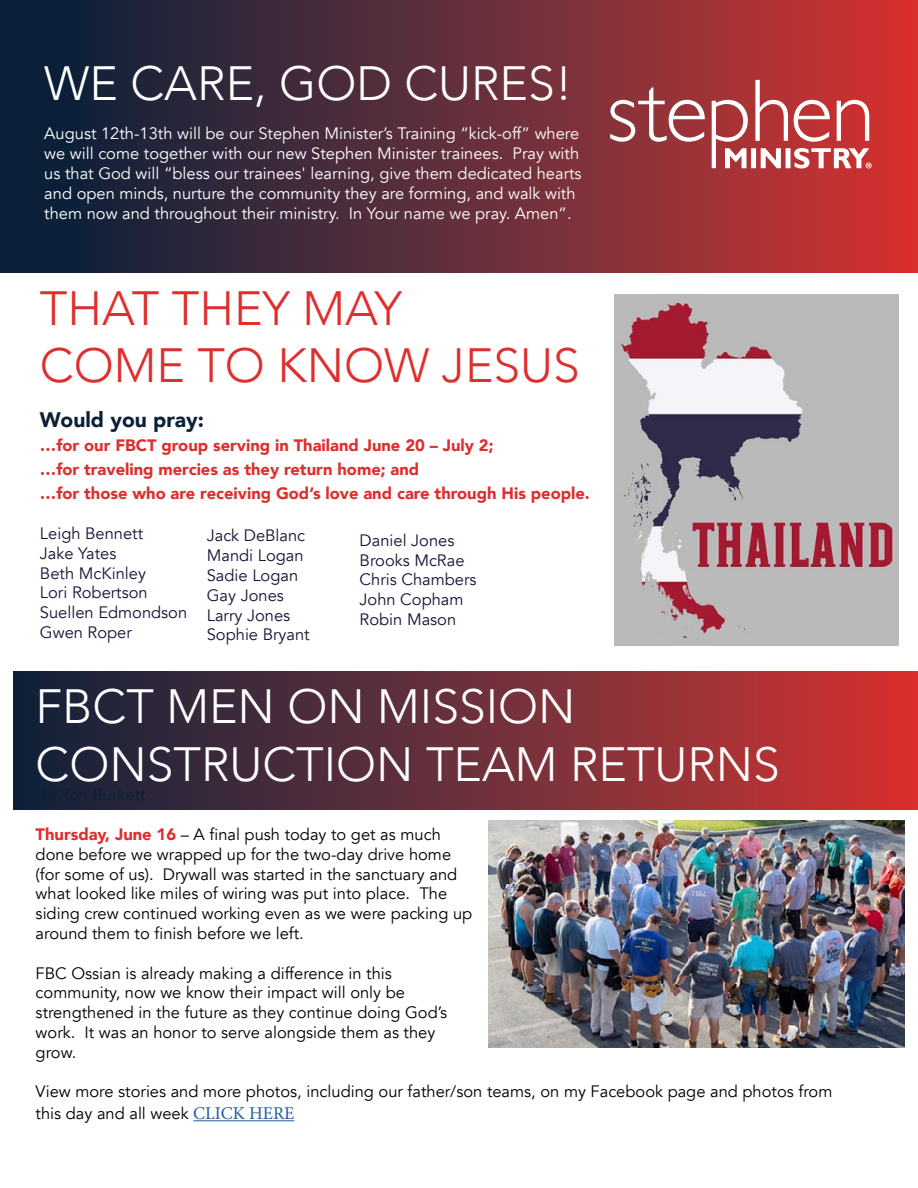
<style>
.page{position:relative;width:918px;height:1188px;background:#fff}
.page>*{position:absolute;margin:0;border:0;box-sizing:border-box;transform-origin:0 0}
.t1{font:300 48px/57.6px "Avenir";color:#fff}
.t2{font:300 48px/57.6px "Avenir";color:#de2e2d}
.t3{font:900 21px "Avenir";color:#0b2038}
.t4{font:16.5px/19.8px "Avenir";color:#000}
.t5{font:16.5px/19.8px "Avenir";color:#fff}
.t6{font:16.5px/19.8px "Avenir";color:#141537}
.t7{font:900 16.5px/24px "Avenir";color:#de2e2d}
.t8{font:italic 16.5px "Avenir";color:#0b2038}
.s1{font-weight:900;color:#de2e2d}
.s2{font-family:"Minion Pro";font-size:18px;color:#215e9e}
</style>
<div class="page">
<div style="left:14px;top:672px;width:904px;height:138px;background:linear-gradient(to right,#0b253e,#d23633)"></div>
<div style="left:0;top:0;width:918px;height:272px;background:linear-gradient(to right,#00223d,#d13634)"></div>
<svg style="left:610px;top:80px;width:262px;height:88px"></svg>
<hr style="left:193px;top:1120px;width:101px;height:1px;background:#215e9e">
<img style="left:489px;top:820px;width:415px;height:228px">
<img style="left:615px;top:294px;width:283px;height:351px">
<h1 class="t1" style="left:44px;top:55px;width:530px">WE CARE, GOD CURES!</h1>
<p class="t5" style="left:44px;top:124px;width:539px">August 12th-13th will be our Stephen Minister’s Training “kick-off” where we will come together with our new Stephen Minister trainees. Pray with us that God will “bless our trainees' learning, give them dedicated hearts and open minds, nurture the community they are forming, and walk with them now and throughout their ministry. In Your name we pray. Amen”.</p>
<h1 class="t2" style="left:40px;top:280px;width:541px">THAT THEY MAY<br>COME TO KNOW JESUS</h1>
<p class="t3" style="left:40px;top:402px;width:166px">Would you pray:</p>
<p class="t7" style="left:40px;top:433px;width:551px">…for our FBCT group serving in Thailand June 20 – July 2;<br>…for traveling mercies as they return home; and<br>…for those who are receiving God’s love and care through His people.</p>
<p class="t6" style="left:40px;top:524px;width:149px">Leigh Bennett<br>Jake Yates<br>Beth McKinley<br>Lori Robertson<br>Suellen Edmondson<br>Gwen Roper</p>
<p class="t6" style="left:207px;top:526px;width:104px">Jack DeBlanc<br>Mandi Logan<br>Sadie Logan<br>Gay Jones<br>Larry Jones<br>Sophie Bryant</p>
<p class="t6" style="left:360px;top:530px;width:119px">Daniel Jones<br>Brooks McRae<br>Chris Chambers<br>John Copham<br>Robin Mason</p>
<h1 class="t1" style="left:36px;top:678px;width:746px">FBCT MEN ON MISSION<br>CONSTRUCTION TEAM RETURNS</h1>
<p class="t8" style="left:36px;top:785px;width:111px">By Ron Burkett</p>
<p class="t4" style="left:36px;top:825px;width:438px"><span class="s1">Thursday, June 16</span> – A final push today to get as much done before we wrapped up for the two-day drive home (for some of us). Drywall was started in the sanctuary and what looked like miles of wiring was put into place. The siding crew continued working even as we were packing up around them to finish before we left.</p>
<p class="t4" style="left:36px;top:963px;width:413px">FBC Ossian is already making a difference in this community, now we know their impact will only be strengthened in the future as they continue doing God’s work. It was an honor to serve alongside them as they grow.</p>
<p class="t4" style="left:36px;top:1081px;width:798px;line-height:21.6px">View more stories and more photos, including our father/son teams, on my Facebook page and photos from this day and all week <span class="s2">CLICK HERE</span></p>
</div>
